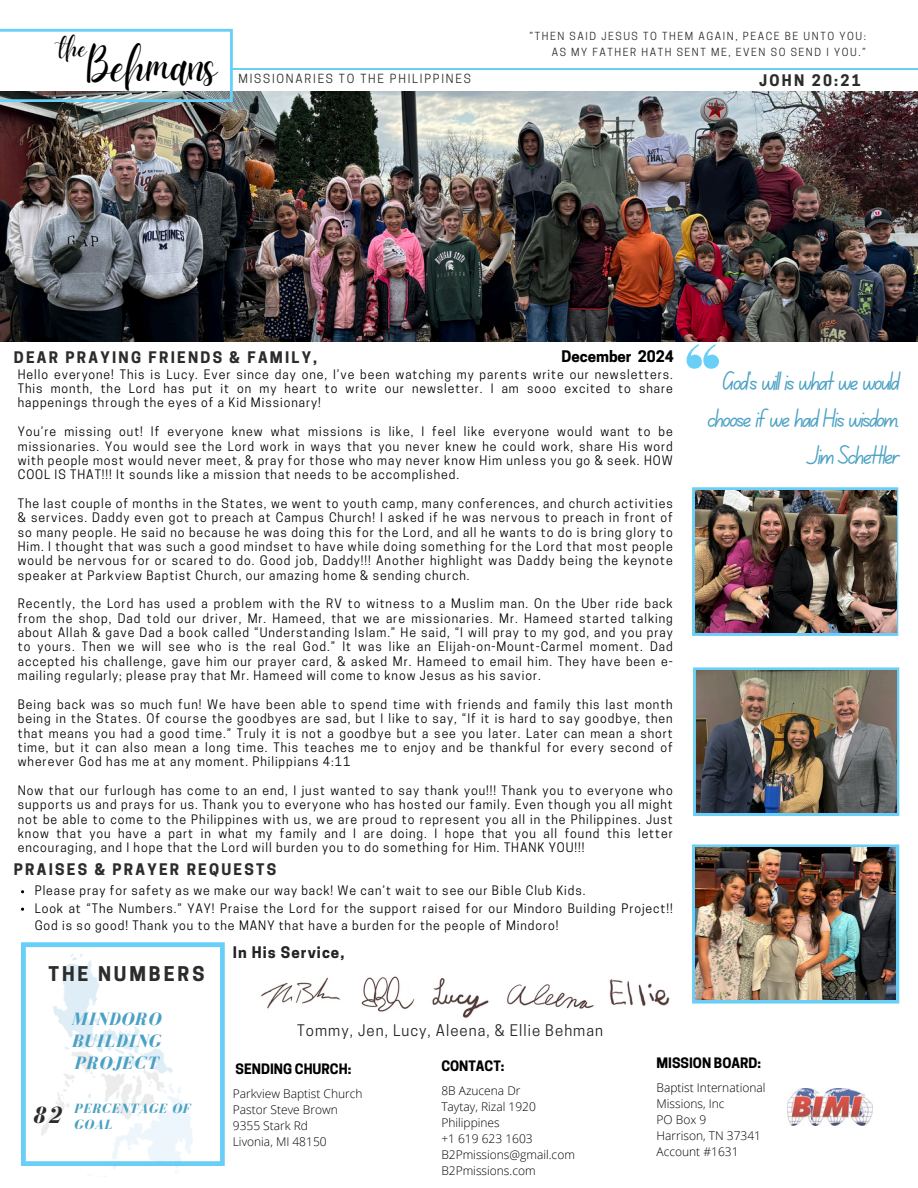
<style>
.page{position:relative;width:918px;height:1188px;background:#fff}
.page>*{position:absolute;margin:0;border:0;box-sizing:border-box;transform-origin:0 0}
.t1{font:49.65px "Daydream";color:#000}
.t2{font:28.65px "Daydream";color:#000}
.t3{font:27px/37.2px "Canva School Font";letter-spacing:-.07em;color:#4ba1c4;text-align:right}
.t4{font:italic 700 24.15px "Bodoni FLF";color:#2c2c2c}
.t5{font:700 19.05px "Cooper Hewitt";letter-spacing:.15em;color:#2c2c2c}
.t6{font:italic 700 18.45px/21.9px "Bodoni FLF";letter-spacing:.05em;color:#4ba1c4}
.t7{font:700 15px "Cooper Hewitt";letter-spacing:.15em;color:#2c2c2c}
.t8{font:15px "Cooper Hewitt";letter-spacing:.07em;color:#222}
.t9{font:700 15px "Cooper Hewitt";letter-spacing:.07em;color:#222}
.t10{font:700 15px "Cooper Hewitt";color:#000}
.t11{font:italic 700 13.8px "Bodoni FLF";letter-spacing:.05em;color:#4ba1c4}
.t12{font:700 13.5px "Cooper Hewitt";color:#000}
.t13{font:12.3px/14.4px "Cooper Hewitt";letter-spacing:.075em;color:#000;text-align:justify}
.t14{font:300 12px "Open Sans";color:#000}
.t15{font:11.85px "Cooper Hewitt";letter-spacing:.15em;color:#2c2c2c}
.t16{font:10.5px/15.8px "Cooper Hewitt";letter-spacing:.15em;color:#2c2c2c;text-align:right}
</style>
<div class="page">
<img style="left:0;top:92px;width:918px;height:250px">
<svg style="left:0;top:29px;width:233px;height:73px"></svg>
<img style="left:788px;top:1089px;width:84px;height:37px">
<hr style="left:233px;top:69px;width:685px;height:1px;background:#6acff7">
<img style="left:261px;top:977px;width:79px;height:32px">
<img style="left:361px;top:976px;width:54px;height:36px">
<img style="left:432px;top:978px;width:57px;height:40px">
<img style="left:507px;top:984px;width:87px;height:25px">
<img style="left:609px;top:979px;width:61px;height:27px">
<svg style="left:692px;top:844px;width:207px;height:160px"></svg>
<img style="left:696px;top:848px;width:200px;height:152px">
<svg style="left:687px;top:344px;width:32px;height:25px"></svg>
<svg style="left:693px;top:667px;width:206px;height:149px"></svg>
<img style="left:696px;top:671px;width:201px;height:141px">
<div style="left:667px;top:196px;width:13px;height:12px;background:#2c2c2c;border-radius:50%"></div>
<svg style="left:21px;top:942px;width:204px;height:224px"></svg>
<img style="left:42px;top:955px;width:158px;height:222px">
<svg style="left:692px;top:487px;width:206px;height:149px"></svg>
<img style="left:696px;top:491px;width:200px;height:141px">
<p class="t2" style="left:59px;top:31px;width:29px">the</p>
<h4 class="t1" style="left:87px;top:38px;width:132px">Behmans</h4>
<p class="t15" style="left:239px;top:75px;width:234px">MISSIONARIES TO THE PHILIPPINES</p>
<p class="t16" style="left:529px;top:29px;width:338px">”THEN SAID JESUS TO THEM AGAIN, PEACE BE UNTO YOU:<br>AS MY FATHER HATH SENT ME, EVEN SO SEND I YOU.”</p>
<p class="t7" style="left:759px;top:75px;width:103px">JOHN 20:21</p>
<p class="t10" style="left:562px;top:351px;width:114px">December 2024</p>
<h4 class="t7" style="left:14px;top:351px;width:305px">DEAR PRAYING FRIENDS &amp; FAMILY,</h4>
<p class="t13" style="left:18px;top:368px;width:656px">Hello everyone! This is Lucy. Ever since day one, I’ve been watching my parents write our newsletters.<br>This month, the Lord has put it on my heart to write our newsletter. I am sooo excited to share happenings through the eyes of a Kid Missionary!</p>
<p class="t13" style="left:18px;top:426px;width:656px">You’re missing out! If everyone knew what missions is like, I feel like everyone would want to be missionaries. You would see the Lord work in ways that you never knew he could work, share His word with people most would never meet, &amp; pray for those who may never know Him unless you go &amp; seek. HOW COOL IS THAT!!! It sounds like a mission that needs to be accomplished.</p>
<p class="t13" style="left:18px;top:498px;width:656px">The last couple of months in the States, we went to youth camp, many conferences, and church activities &amp; services. Daddy even got to preach at Campus Church! I asked if he was nervous to preach in front of so many people. He said no because he was doing this for the Lord, and all he wants to do is bring glory to Him. I thought that was such a good mindset to have while doing something for the Lord that most people would be nervous for or scared to do. Good job, Daddy!!! Another highlight was Daddy being the keynote speaker at Parkview Baptist Church, our amazing home &amp; sending church.</p>
<p class="t13" style="left:18px;top:598px;width:656px">Recently, the Lord has used a problem with the RV to witness to a Muslim man. On the Uber ride back from the shop, Dad told our driver, Mr. Hameed, that we are missionaries. Mr. Hameed started talking about Allah &amp; gave Dad a book called “Understanding Islam.” He said, “I will pray to my god, and you pray to yours. Then we will see who is the real God.” It was like an Elijah-on-Mount-Carmel moment. Dad accepted his challenge, gave him our prayer card, &amp; asked Mr. Hameed to email him. They have been e&shy;mailing regularly; please pray that Mr. Hameed will come to know Jesus as his savior.</p>
<h4 class="t13" style="left:18px;top:699px;width:656px">Being back was so much fun! We have been able to spend time with friends and family this last month being in the States. Of course the goodbyes are sad, but I like to say, “If it is hard to say goodbye, then that means you had a good time.” Truly it is not a goodbye but a see you later. Later can mean a short time, but it can also mean a long time. This teaches me to enjoy and be thankful for every second of wherever God has me at any moment. Philippians 4:11</h4>
<h5 class="t13" style="left:18px;top:785px;width:656px">Now that our furlough has come to an end, I just wanted to say thank you!!! Thank you to everyone who supports us and prays for us. Thank you to everyone who has hosted our family. Even though you all might not be able to come to the Philippines with us, we are proud to represent you all in the Philippines. Just know that you have a part in what my family and I are doing. I hope that you all found this letter encouraging, and I hope that the Lord will burden you to do something for Him. THANK YOU!!!</h5>
<h2 class="t7" style="left:14px;top:864px;width:264px">PRAISES &amp; PRAYER REQUESTS</h2>
<h1 class="t13" style="left:35px;top:885px;width:552px">Please pray for safety as we make our way back! We can’t wait to see our Bible Club Kids.</h1>
<p class="t13" style="left:35px;top:901px;width:640px;line-height:17.4px">Look at “The Numbers.” YAY! Praise the Lord for the support raised for our Mindoro Building Project!!<br>God is so good! Thank you to the MANY that have a burden for the people of Mindoro!</p>
<h2 class="t9" style="left:233px;top:947px;width:113px">In His Service,</h2>
<p class="t3" style="left:707px;top:365px;width:195px">God’s wil is what we would choose if we had His wisdom.<br>Jim Schettler</p>
<p class="t5" style="left:49px;top:967px;width:157px">THE NUMBERS</p>
<p class="t6" style="left:72px;top:1008px;width:91px">MINDORO<br>BUILDING</p>
<h6 class="t6" style="left:74px;top:1052px;width:85px">PROJECT</h6>
<p class="t11" style="left:74px;top:1101px;width:118px">PERCENTAGE OF</p>
<p class="t4" style="left:33px;top:1102px;width:31px">82</p>
<p class="t11" style="left:74px;top:1117px;width:39px">GOAL</p>
<p class="t8" style="left:297px;top:1025px;width:307px">Tommy, Jen, Lucy, Aleena, &amp; Ellie Behman</p>
<p class="t12" style="left:236px;top:1064px;width:117px">SENDING CHURCH:</p>
<h3 class="t14" style="left:233px;top:1085px;width:131px">Parkview Baptist Church</h3>
<h5 class="t14" style="left:233px;top:1101px;width:106px">Pastor Steve Brown</h5>
<p class="t14" style="left:233px;top:1117px;width:77px">9355 Stark Rd</p>
<h3 class="t14" style="left:233px;top:1133px;width:95px">Livonia, MI 48150</h3>
<p class="t12" style="left:441px;top:1060px;width:65px">CONTACT:</p>
<p class="t14" style="left:441px;top:1082px;width:81px">8B Azucena Dr</p>
<p class="t14" style="left:441px;top:1098px;width:96px">Taytay, Rizal 1920</p>
<p class="t14" style="left:441px;top:1114px;width:60px">Philippines</p>
<h5 class="t14" style="left:441px;top:1130px;width:93px">+1 619 623 1603</h5>
<h6 class="t14" style="left:441px;top:1146px;width:135px">B2Pmissions@gmail.com</h6>
<p class="t14" style="left:441px;top:1162px;width:96px">B2Pmissions.com</p>
<p class="t12" style="left:657px;top:1058px;width:106px">MISSION BOARD:</p>
<p class="t14" style="left:657px;top:1079px;width:111px">Baptist International</p>
<p class="t14" style="left:657px;top:1095px;width:70px">Missions, Inc</p>
<p class="t14" style="left:657px;top:1111px;width:51px">PO Box 9</p>
<p class="t14" style="left:657px;top:1127px;width:106px">Harrison, TN 37341</p>
<p class="t14" style="left:657px;top:1143px;width:83px">Account #1631</p>
</div>
